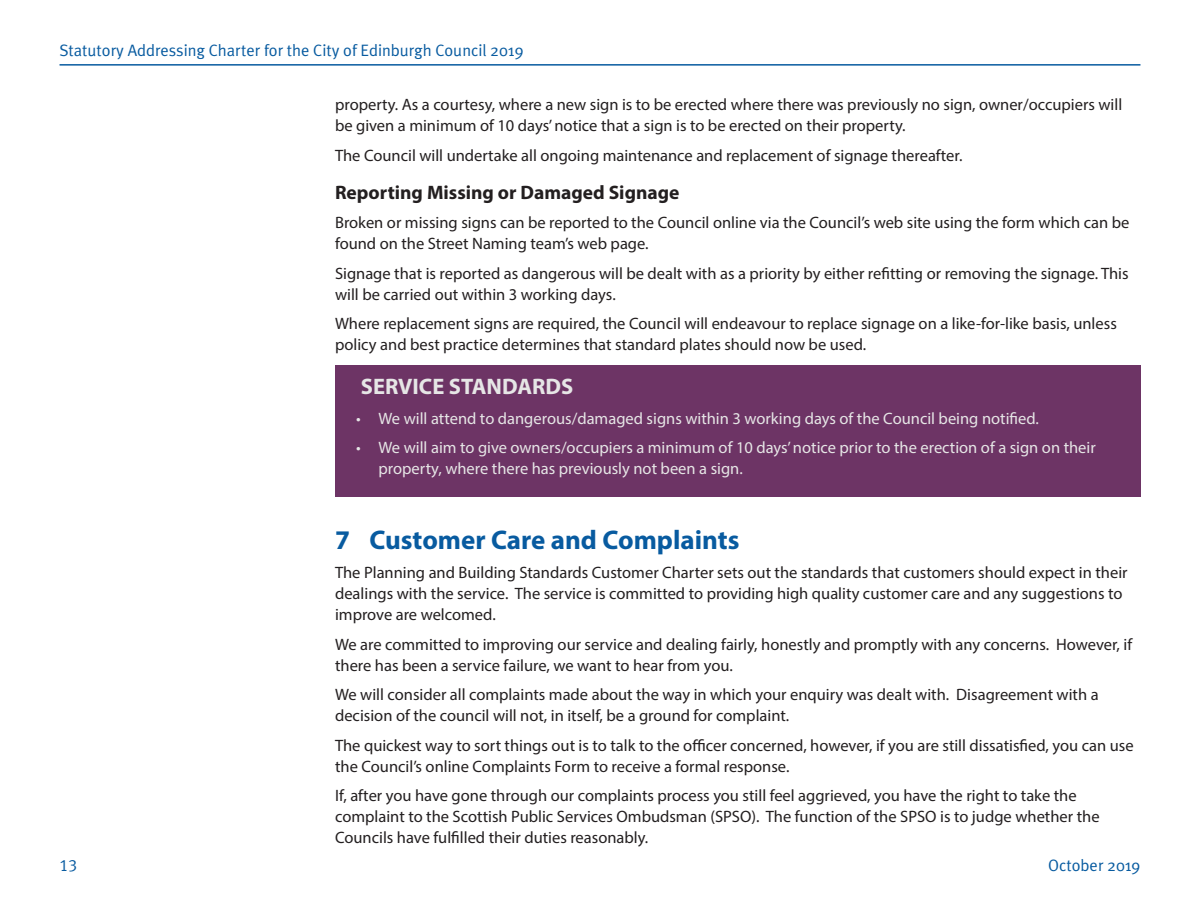
<style>
.page{position:relative;width:1200px;height:900px;background:#fff}
.page>*{position:absolute;margin:0;border:0;box-sizing:border-box;transform-origin:0 0}
.t1{font:700 27px "Myriad Pro";color:#085ba0}
.t2{font:700 22.5px "Myriad Pro";color:#e6e6e6}
.t3{font:700 19.5px "Myriad Pro";color:#231f20}
.t4{font:16.5px/21px "Myriad Pro";color:#231f20}
.t5{font:16.5px/21px "Myriad Pro";color:#e6e6e6}
.t6{font:16.5px "Meta Plus Normal";color:#085ba0}
.t7{font:16.5px "Meta Plus Normal Caps";color:#085ba0}
</style>
<div class="page">
<hr style="left:60px;top:64px;width:1080px;height:2px;background:#085ba0">
<div style="left:335px;top:365px;width:805px;height:132px;background:#6d3465"></div>
<p class="t6" style="left:60px;top:40px;width:465px">Statutory Addressing Charter for the City of Edinburgh Council 2019</p>
<p class="t4" style="left:335px;top:94px;width:789px">property. As a courtesy, where a new sign is to be erected where there was previously no sign, owner/occupiers will be given a minimum of 10 days’ notice that a sign is to be erected on their property.</p>
<p class="t4" style="left:335px;top:144px;width:629px">The Council will undertake all ongoing maintenance and replacement of signage thereafter.</p>
<p class="t3" style="left:335px;top:179px;width:346px">Reporting Missing or Damaged Signage</p>
<p class="t4" style="left:335px;top:212px;width:796px">Broken or missing signs can be reported to the Council online via the Council’s web site using the form which can be found on the Street Naming team’s web page.</p>
<p class="t4" style="left:335px;top:262px;width:795px">Signage that is reported as dangerous will be dealt with as a priority by either refitting or removing the signage. This will be carried out within 3 working days.</p>
<p class="t4" style="left:335px;top:313px;width:783px">Where replacement signs are required, the Council will endeavour to replace signage on a like-for-like basis, unless policy and best practice determines that standard plates should now be used.</p>
<h2 class="t2" style="left:361px;top:372px;width:214px">SERVICE STANDARDS</h2>
<p class="t5" style="left:356px;top:407px;width:684px">• We will attend to dangerous/damaged signs within 3 working days of the Council being notified.</p>
<p class="t5" style="left:379px;top:437px;width:719px;text-indent:-23px">• We will aim to give owners/occupiers a minimum of 10 days’ notice prior to the erection of a sign on their property, where there has previously not been a sign.</p>
<p class="t7" style="left:60px;top:855px;width:19px">13</p>
<h1 class="t1" style="left:335px;top:522px;width:406px">7 Customer Care and Complaints</h1>
<p class="t4" style="left:335px;top:562px;width:794px">The Planning and Building Standards Customer Charter sets out the standards that customers should expect in their dealings with the service. The service is committed to providing high quality customer care and any suggestions to improve are welcomed.</p>
<p class="t4" style="left:335px;top:634px;width:799px">We are committed to improving our service and dealing fairly, honestly and promptly with any concerns. However, if there has been a service failure, we want to hear from you.</p>
<p class="t4" style="left:335px;top:684px;width:765px">We will consider all complaints made about the way in which your enquiry was dealt with. Disagreement with a decision of the council will not, in itself, be a ground for complaint.</p>
<p class="t4" style="left:335px;top:735px;width:800px">The quickest way to sort things out is to talk to the officer concerned, however, if you are still dissatisfied, you can use the Council’s online Complaints Form to receive a formal response.</p>
<p class="t4" style="left:335px;top:785px;width:766px">If, after you have gone through our complaints process you still feel aggrieved, you have the right to take the complaint to the Scottish Public Services Ombudsman (SPSO). The function of the SPSO is to judge whether the<br>Councils have fulfilled their duties reasonably.</p>
<p class="t6" style="left:1048px;top:855px;width:94px">October 2019</p>
</div>
